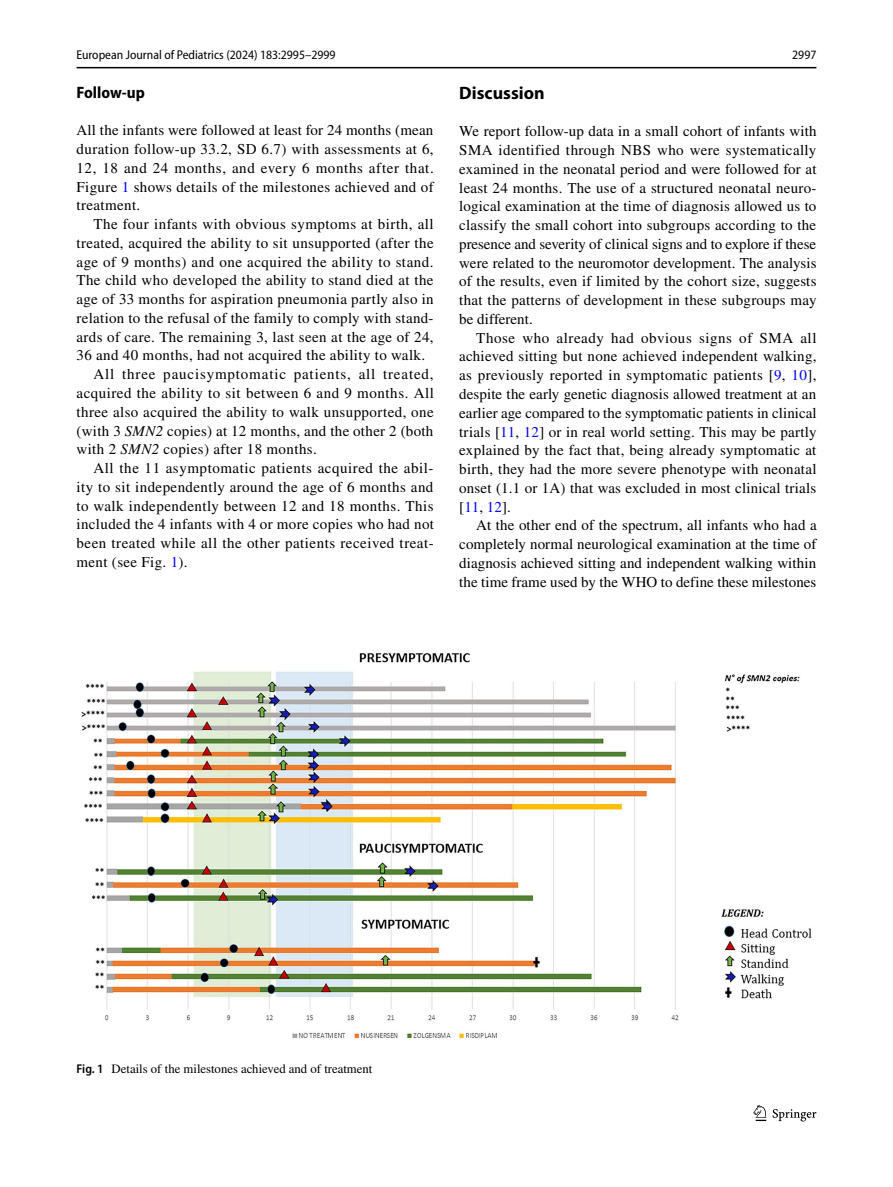
<style>
.page{position:relative;width:893px;height:1187px;background:#fff}
.page>*{position:absolute;margin:0;border:0;box-sizing:border-box;transform-origin:0 0}
.t1{font:700 18px "Myriad Pro";color:#000}
.t2{font:700 semi-condensed 16.5px "Myriad Pro";color:#000}
.t3{font:15px/18.8px "STIX";letter-spacing:.025em;color:#000;text-align:justify}
.t4{font:15px "STIX";letter-spacing:.055em;color:#000}
.t5{font:semi-condensed 12.75px "Myriad Pro";color:#000}
.t6{font:12.75px "STIX";color:#000}
.s1{color:#00f}
.s2{font-style:italic}
.s3{font-family:"Myriad Pro";font-weight:600;font-stretch:semi-condensed}
</style>
<div class="page">
<hr style="left:77px;top:67px;width:739px;height:1px;background:#000">
<svg style="left:753px;top:1105px;width:13px;height:15px"></svg>
<svg style="left:773px;top:1109px;width:43px;height:12px"></svg>
<img style="left:81px;top:653px;width:731px;height:385px">
<p class="t5" style="left:77px;top:48px;width:261px">European Journal of Pediatrics (2024) 183:2995–2999</p>
<p class="t5" style="left:792px;top:48px;width:26px">2997</p>
<p class="t2" style="left:77px;top:83px;width:70px">Follow‑up</p>
<p class="t3" style="left:77px;top:122px;width:359px">All the infants were followed at least for 24 months (mean duration follow-up 33.2, SD 6.7) with assessments at 6, 12, 18 and 24 months, and every 6 months after that.<br>Figure <span class="s1">1</span> shows details of the milestones achieved and of treatment.</p>
<p class="t3" style="left:94px;top:216px;width:342px">The four infants with obvious symptoms at birth, all</p>
<p class="t3" style="left:77px;top:234px;width:359px">treated, acquired the ability to sit unsupported (after the</p>
<p class="t3" style="left:77px;top:253px;width:359px">age of 9 months) and one acquired the ability to stand.</p>
<p class="t3" style="left:77px;top:272px;width:359px">The child who developed the ability to stand died at the</p>
<p class="t3" style="left:77px;top:291px;width:359px">age of 33 months for aspiration pneumonia partly also in</p>
<p class="t3" style="left:77px;top:309px;width:359px">relation to the refusal of the family to comply with stand-</p>
<p class="t3" style="left:77px;top:328px;width:359px">ards of care. The remaining 3, last seen at the age of 24,</p>
<p class="t3" style="left:77px;top:347px;width:350px">36 and 40 months, had not acquired the ability to walk.</p>
<p class="t4" style="left:94px;top:364px;width:342px">All three paucisymptomatic patients, all treated,</p>
<p class="t3" style="left:77px;top:384px;width:359px">acquired the ability to sit between 6 and 9 months. All</p>
<p class="t3" style="left:77px;top:403px;width:359px">three also acquired the ability to walk unsupported, one</p>
<p class="t3" style="left:77px;top:422px;width:358px">(with 3 <span class="s2">SMN2</span> copies) at 12 months, and the other 2 (both</p>
<p class="t3" style="left:77px;top:441px;width:242px">with 2 <span class="s2">SMN2</span> copies) after 18 months.</p>
<p class="t3" style="left:94px;top:459px;width:341px">All the 11 asymptomatic patients acquired the abil-</p>
<p class="t3" style="left:77px;top:478px;width:358px">ity to sit independently around the age of 6 months and</p>
<p class="t3" style="left:77px;top:497px;width:358px">to walk independently between 12 and 18 months. This</p>
<p class="t3" style="left:77px;top:516px;width:359px">included the 4 infants with 4 or more copies who had not</p>
<p class="t3" style="left:77px;top:534px;width:359px">been treated while all the other patients received treat-</p>
<p class="t3" style="left:77px;top:553px;width:113px">ment (see Fig. <span class="s1">1</span>).</p>
<p class="t1" style="left:459px;top:81px;width:87px">Discussion</p>
<p class="t3" style="left:459px;top:123px;width:359px">We report follow-up data in a small cohort of infants with SMA identified through NBS who were systematically examined in the neonatal period and were followed for at least 24 months. The use of a structured neonatal neuro&shy;logical examination at the time of diagnosis allowed us to classify the small cohort into subgroups according to the presence and severity of clinical signs and to explore if these were related to the neuromotor development. The analysis of the results, even if limited by the cohort size, suggests that the patterns of development in these subgroups may be different.</p>
<p class="t3" style="left:459px;top:329px;width:359px;text-indent:17px">Those who already had obvious signs of SMA all achieved sitting but none achieved independent walking, as previously reported in symptomatic patients [<span class="s1">9</span>, <span class="s1">10</span>], despite the early genetic diagnosis allowed treatment at an earlier age compared to the symptomatic patients in clinical trials [<span class="s1">11</span>, <span class="s1">12</span>] or in real world setting. This may be partly explained by the fact that, being already symptomatic at birth, they had the more severe phenotype with neonatal onset (1.1 or 1A) that was excluded in most clinical trials [<span class="s1">11</span>, <span class="s1">12</span>].</p>
<p class="t3" style="left:459px;top:517px;width:359px;text-indent:17px">At the other end of the spectrum, all infants who had a completely normal neurological examination at the time of diagnosis achieved sitting and independent walking within the time frame used by the WHO to define these milestones</p>
<p class="t6" style="left:77px;top:1060px;width:297px"><span class="s3">Fig. 1</span> Details of the milestones achieved and of treatment</p>
</div>
